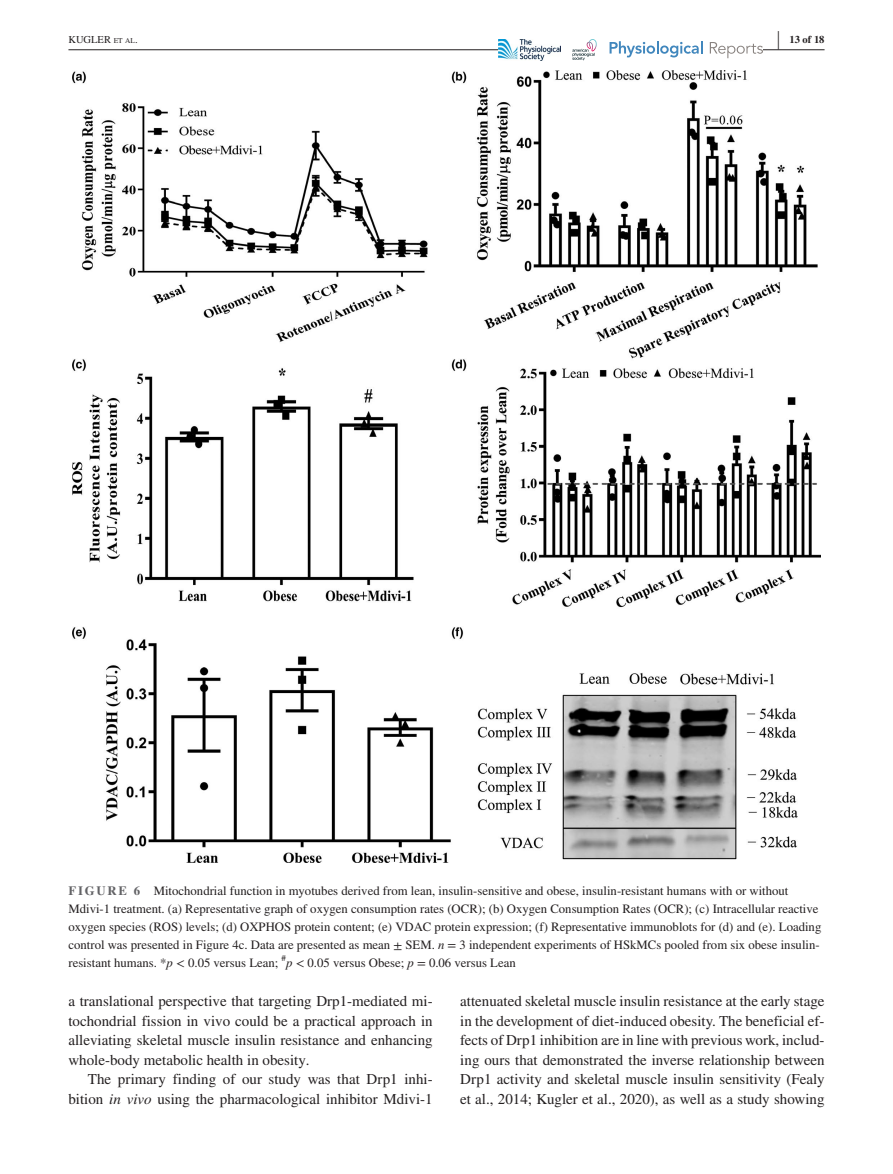
<style>
.page{position:relative;width:893px;height:1174px;background:#fff}
.page>*{position:absolute;margin:0;border:0;box-sizing:border-box;transform-origin:0 0}
.t1{font:700 25.95px "STIX";color:#231f20;scale:.36 1}
.t2{font:15px/19.5px "STIX";color:#231f20;text-align:justify}
.t3{font:12.75px/18px "STIX";color:#231f20}
.t4{font:10.5px "STIX";color:#231f20}
.t5{font:700 10.5px "STIX";color:#231f20}
.s1{font-size:7.35px}
.s2{font-weight:700;color:#636366}
.s3{font-style:italic}
</style>
<div class="page">
<hr style="left:68px;top:49px;width:756px;height:1px;background:#231f20">
<div style="left:498px;top:39px;width:265px;height:21px;background:#fff"></div>
<svg style="left:572px;top:39px;width:25px;height:21px"></svg>
<img style="left:498px;top:39px;width:62px;height:21px">
<svg style="left:610px;top:41px;width:93px;height:16px"></svg>
<svg style="left:710px;top:42px;width:53px;height:16px"></svg>
<img style="left:72px;top:70px;width:749px;height:792px">
<h1 class="t1" style="left:778px;top:24px;width:7px">|</h1>
<p class="t4" style="left:68px;top:32px;width:71px">KUGLER <span class="s1">et al</span>.</p>
<p class="t5" style="left:789px;top:33px;width:36px">13 of 18</p>
<p class="t3" style="left:68px;top:882px;width:754px"><span class="s2">FIGURE 6</span> Mitochondrial function in myotubes derived from lean, insulin-sensitive and obese, insulin-resistant humans with or without Mdivi-1 treatment. (a) Representative graph of oxygen consumption rates (OCR); (b) Oxygen Consumption Rates (OCR); (c) Intracellular reactive oxygen species (ROS) levels; (d) OXPHOS protein content; (e) VDAC protein expression; (f) Representative immunoblots for (d) and (e). Loading control was presented in Figure 4c. Data are presented as mean ± SEM. <span class="s3">n</span> = 3 independent experiments of HSkMCs pooled from six obese insulin&shy;resistant humans. *<span class="s3">p</span> &lt; 0.05 versus Lean; <sup>#</sup><span class="s3">p</span> &lt; 0.05 versus Obese; <span class="s3">p</span> = 0.06 versus Lean</p>
<p class="t2" style="left:68px;top:992px;width:366px">a translational perspective that targeting Drp1-mediated mi&shy;tochondrial fission in vivo could be a practical approach in alleviating skeletal muscle insulin resistance and enhancing whole-body metabolic health in obesity.</p>
<p class="t2" style="left:68px;top:1070px;width:366px;text-align:right">The primary finding of our study was that Drp1 inhi&shy;bition <span class="s3">in vivo</span> using the pharmacological inhibitor Mdivi-1</p>
<p class="t2" style="left:460px;top:992px;width:366px">attenuated skeletal muscle insulin resistance at the early stage in the development of diet-induced obesity. The beneficial ef&shy;fects of Drp1 inhibition are in line with previous work, includ&shy;ing ours that demonstrated the inverse relationship between Drp1 activity and skeletal muscle insulin sensitivity (Fealy et al., 2014; Kugler et al., 2020), as well as a study showing</p>
</div>
